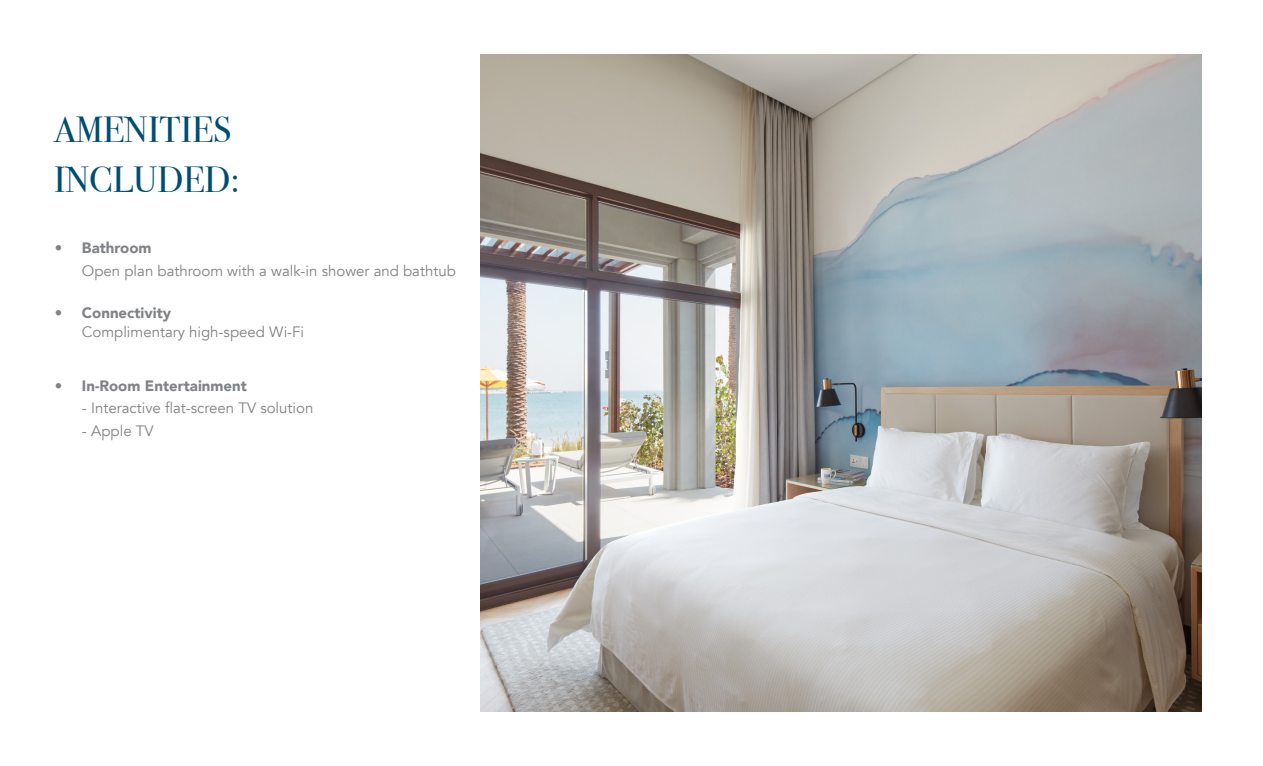
<style>
.page{position:relative;width:1263px;height:766px;background:#fff}
.page>*{position:absolute;margin:0;border:0;box-sizing:border-box;transform-origin:0 0}
.t1{font:36.3px/50.2px "Bodoni Svty Two OSITCTT";color:#004d72}
.t2{font:15px "Avenir";color:#808285}
.t3{font:900 15px "Avenir";color:#808285}
</style>
<div class="page">
<img style="left:480px;top:54px;width:722px;height:657px">
<h1 class="t1" style="left:54px;top:105px;width:187px">AMENITIES<br>INCLUDED:</h1>
<p class="t3" style="left:55px;top:235px;width:9px">•</p>
<p class="t3" style="left:55px;top:299px;width:9px">•</p>
<p class="t3" style="left:55px;top:372px;width:9px">•</p>
<p class="t3" style="left:82px;top:235px;width:71px">Bathroom</p>
<p class="t2" style="left:82px;top:261px;width:375px">Open plan bathroom with a walk i n- shower and bathtub</p>
<p class="t3" style="left:82px;top:299px;width:91px">Connectivity</p>
<p class="t2" style="left:82px;top:323px;width:224px">Complimentary high-speed Wi-Fi</p>
<p class="t3" style="left:82px;top:372px;width:166px">In-Room Entertainment</p>
<p class="t2" style="left:82px;top:399px;width:233px">- Interactive flat-screen TV solution</p>
<p class="t2" style="left:82px;top:421px;width:73px">- Apple TV</p>
</div>
